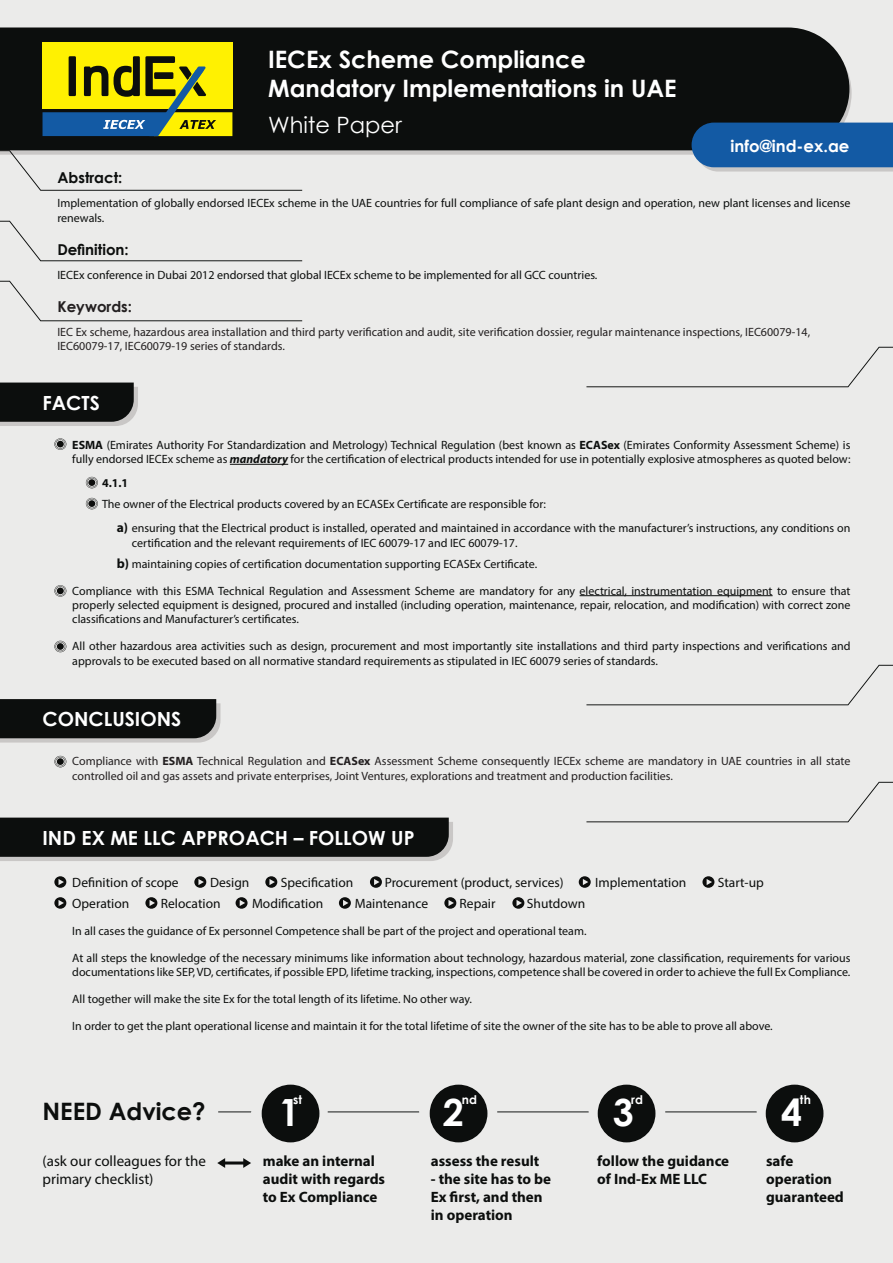
<style>
.page{position:relative;width:893px;height:1263px;background:#ebebea}
.page>*{position:absolute;margin:0;border:0;box-sizing:border-box;transform-origin:0 0}
.t1{font:700 37.5px "Century Gothic";color:#fff}
.t2{font:700 24px "Century Gothic";color:#fff}
.t3{font:700 24px "Century Gothic";color:#0c0e0d}
.t4{font:22.5px "Century Gothic";color:#fff}
.t5{font:700 19.5px "Century Gothic";color:#fff}
.t6{font:700 16.5px "Century Gothic";color:#fff}
.t7{font:700 15px "Myriad Pro";color:#0c0e0d}
.t8{font:15px/18px "Myriad Pro";color:#0c0e0d}
.t9{font:700 15px "Century Gothic";color:#0c0e0d}
.t10{font:700 15px "Century Gothic";color:#231f20}
.t11{font:13.5px "Myriad Pro";color:#0c0e0d}
.t12{font:700 13.5px "Myriad Pro";color:#0c0e0d}
.t13{font:12px/14.4px "Myriad Pro";color:#0c0e0d}
.t14{font:12px/14.4px "Myriad Pro";color:#231f20}
.t15{font:700 12px "Century Gothic";letter-spacing:.015em;color:#fff}
.t16{font:700 12px "Myriad Pro";color:#0c0e0d}
.s1{font-weight:700}
.s2{font-weight:700;font-style:italic}
</style>
<div class="page">
<svg style="left:302px;top:77px;width:550px;height:78px;background:#bebdbc"></svg>
<div style="left:0;top:28px;width:849px;height:122px;background:#0c0e0d"></div>
<svg style="left:692px;top:123px;width:201px;height:49px;background:#2765a7"></svg>
<svg style="left:0;top:383px;width:138px;height:43px;background:#272928"></svg>
<svg style="left:0;top:699px;width:220px;height:43px;background:#212322"></svg>
<svg style="left:0;top:818px;width:453px;height:43px;background:#212221"></svg>
<svg style="left:0;top:150px;width:302px;height:41px"></svg>
<svg style="left:0;top:221px;width:302px;height:40px"></svg>
<svg style="left:0;top:281px;width:302px;height:40px"></svg>
<svg style="left:586px;top:347px;width:307px;height:40px"></svg>
<svg style="left:586px;top:665px;width:307px;height:40px"></svg>
<svg style="left:586px;top:782px;width:307px;height:40px"></svg>
<svg style="left:328px;top:1111px;width:91px;height:1px"></svg>
<svg style="left:497px;top:1111px;width:92px;height:1px"></svg>
<svg style="left:665px;top:1111px;width:92px;height:1px"></svg>
<svg style="left:218px;top:1111px;width:33px;height:1px"></svg>
<div style="left:262px;top:1085px;width:57px;height:57px;background:#0c0e0d;border-radius:50%"></div>
<div style="left:430px;top:1085px;width:57px;height:57px;background:#0c0e0d;border-radius:50%"></div>
<div style="left:598px;top:1085px;width:57px;height:57px;background:#0c0e0d;border-radius:50%"></div>
<div style="left:766px;top:1085px;width:57px;height:57px;background:#0c0e0d;border-radius:50%"></div>
<svg style="left:217px;top:1158px;width:34px;height:10px"></svg>
<div style="left:43px;top:43px;width:189px;height:66px;background:#fff101"></div>
<svg style="left:43px;top:56px;width:189px;height:80px"></svg>
<hr style="left:230px;top:464px;width:58px;height:1px;background:#0c0e0d">
<hr style="left:580px;top:595px;width:193px;height:1px;background:#0c0e0d">
<svg style="left:54px;top:438px;width:12px;height:12px"></svg>
<svg style="left:86px;top:477px;width:12px;height:11px"></svg>
<svg style="left:86px;top:498px;width:12px;height:11px"></svg>
<svg style="left:54px;top:585px;width:12px;height:12px"></svg>
<svg style="left:54px;top:641px;width:12px;height:11px"></svg>
<svg style="left:54px;top:756px;width:12px;height:11px"></svg>
<svg style="left:54px;top:876px;width:12px;height:12px"></svg>
<svg style="left:54px;top:897px;width:12px;height:12px"></svg>
<svg style="left:194px;top:876px;width:12px;height:12px"></svg>
<svg style="left:265px;top:876px;width:12px;height:12px"></svg>
<svg style="left:370px;top:876px;width:12px;height:12px"></svg>
<svg style="left:579px;top:876px;width:12px;height:12px"></svg>
<svg style="left:702px;top:876px;width:12px;height:12px"></svg>
<svg style="left:145px;top:897px;width:12px;height:12px"></svg>
<svg style="left:236px;top:897px;width:12px;height:12px"></svg>
<svg style="left:339px;top:897px;width:12px;height:12px"></svg>
<svg style="left:444px;top:897px;width:12px;height:12px"></svg>
<svg style="left:512px;top:897px;width:12px;height:12px"></svg>
<p class="t2" style="left:268px;top:42px;width:319px">IECEx Scheme Compliance</p>
<p class="t2" style="left:268px;top:70px;width:410px">Mandatory Implementations in UAE</p>
<p class="t4" style="left:268px;top:109px;width:135px">White Paper</p>
<p class="t6" style="left:731px;top:133px;width:120px">info@ind-ex.ae</p>
<p class="t9" style="left:57px;top:166px;width:67px">Abstract:</p>
<p class="t13" style="left:57px;top:195px;width:794px;line-height:15px">Implementation of globally endorsed IECEx scheme in the UAE countries for full compliance of safe plant design and operation, new plant licenses and license renewals.</p>
<p class="t9" style="left:57px;top:238px;width:73px">Definition:</p>
<p class="t13" style="left:57px;top:267px;width:541px">IECEx conference in Dubai 2012 endorsed that global IECEx scheme to be implemented for all GCC countries.</p>
<p class="t10" style="left:57px;top:295px;width:76px">Keywords:</p>
<p class="t14" style="left:57px;top:324px;width:754px">IEC Ex scheme, hazardous area installation and third party verification and audit, site verification dossier, regular maintenance inspections, IEC60079-14,</p>
<p class="t14" style="left:57px;top:339px;width:229px">IEC60079-17, IEC60079-19 series of standards.</p>
<p class="t5" style="left:43px;top:389px;width:59px">FACTS</p>
<p class="t13" style="left:72px;top:437px;width:780px"><span class="s1">ESMA</span> (Emirates Authority For Standardization and Metrology) Technical Regulation (best known as <span class="s1">ECASex</span> (Emirates Conformity Assessment Scheme) is fully endorsed IECEx scheme as <span class="s2">mandatory</span> for the certification of electrical products intended for use in potentially explosive atmospheres as quoted below:</p>
<p class="t16" style="left:102px;top:475px;width:28px">4.1.1</p>
<p class="t13" style="left:102px;top:497px;width:445px">The owner of the Electrical products covered by an ECASEx Certificate are responsible for:</p>
<p class="t13" style="left:132px;top:521px;width:720px">ensuring that the Electrical product is installed, operated and maintained in accordance with the manufacturer’s instructions, any conditions on certification and the relevant requirements of IEC 60079-17 and IEC 60079-17.</p>
<p class="t13" style="left:132px;top:556px;width:407px">maintaining copies of certification documentation supporting ECASEx Certificate.</p>
<p class="t13" style="left:72px;top:583px;width:780px;text-align:justify">Compliance with this ESMA Technical Regulation and Assessment Scheme are mandatory for any electrical, instrumentation equipment to ensure that properly selected equipment is designed, procured and installed (including operation, maintenance, repair, relocation, and modification) with correct zone classifications and Manufacturer’s certificates.</p>
<p class="t13" style="left:72px;top:639px;width:780px">All other hazardous area activities such as design, procurement and most importantly site installations and third party inspections and verifications and approvals to be executed based on all normative standard requirements as stipulated in IEC 60079 series of standards.</p>
<p class="t12" style="left:117px;top:518px;width:13px">a)</p>
<p class="t12" style="left:117px;top:554px;width:14px">b)</p>
<p class="t5" style="left:43px;top:705px;width:140px">CONCLUSIONS</p>
<p class="t14" style="left:72px;top:754px;width:780px">Compliance with <span class="s1">ESMA</span> Technical Regulation and <span class="s1">ECASex</span> Assessment Scheme consequently IECEx scheme are mandatory in UAE countries in all state controlled oil and gas assets and private enterprises, Joint Ventures, explorations and treatment and production facilities.</p>
<p class="t5" style="left:43px;top:823px;width:374px">IND EX ME LLC APPROACH – FOLLOW UP</p>
<p class="t11" style="left:72px;top:874px;width:108px">Definition of scope</p>
<p class="t11" style="left:210px;top:874px;width:41px">Design</p>
<p class="t11" style="left:281px;top:874px;width:74px">Specification</p>
<p class="t11" style="left:385px;top:874px;width:180px">Procurement (product, services)</p>
<p class="t11" style="left:595px;top:874px;width:93px">Implementation</p>
<p class="t11" style="left:718px;top:874px;width:47px">Start-up</p>
<p class="t11" style="left:72px;top:895px;width:59px">Operation</p>
<p class="t11" style="left:161px;top:895px;width:61px">Relocation</p>
<p class="t11" style="left:252px;top:895px;width:73px">Modification</p>
<p class="t11" style="left:355px;top:895px;width:75px">Maintenance</p>
<p class="t11" style="left:460px;top:895px;width:37px">Repair</p>
<p class="t11" style="left:527px;top:895px;width:60px">Shutdown</p>
<p class="t13" style="left:72px;top:923px;width:516px">In all cases the guidance of Ex personnel Competence shall be part of the project and operational team.</p>
<p class="t13" style="left:72px;top:950px;width:780px">At all steps the knowledge of the necessary minimums like information about technology, hazardous material, zone classification, requirements for various documentations like SEP, VD, certificates, if possible EPD, lifetime tracking, inspections, competence shall be covered in order to achieve the full Ex Compliance.</p>
<p class="t13" style="left:72px;top:992px;width:401px">All together will make the site Ex for the total length of its lifetime. No other way.</p>
<p class="t13" style="left:72px;top:1019px;width:702px">In order to get the plant operational license and maintain it for the total lifetime of site the owner of the site has to be able to prove all above.</p>
<p class="t15" style="left:293px;top:1091px;width:11px">st</p>
<p class="t15" style="left:462px;top:1091px;width:17px">nd</p>
<p class="t15" style="left:631px;top:1091px;width:13px">rd</p>
<p class="t15" style="left:800px;top:1091px;width:12px">th</p>
<p class="t1" style="left:279px;top:1084px;width:22px">1</p>
<p class="t1" style="left:443px;top:1084px;width:22px">2</p>
<p class="t1" style="left:613px;top:1084px;width:22px">3</p>
<p class="t1" style="left:781px;top:1084px;width:22px">4</p>
<p class="t3" style="left:43px;top:1093px;width:165px">NEED Advice?</p>
<p class="t8" style="left:43px;top:1151px;width:165px">(ask our colleagues for the primary checklist)</p>
<p class="t7" style="left:263px;top:1151px;width:114px">make an internal</p>
<p class="t7" style="left:597px;top:1151px;width:133px">follow the guidance</p>
<p class="t7" style="left:597px;top:1169px;width:111px">of Ind-Ex ME LLC</p>
<p class="t7" style="left:766px;top:1151px;width:29px">safe</p>
<p class="t7" style="left:766px;top:1169px;width:67px">operation</p>
<p class="t7" style="left:766px;top:1187px;width:79px">guaranteed</p>
<p class="t7" style="left:431px;top:1151px;width:110px">assess the result</p>
<p class="t7" style="left:431px;top:1169px;width:122px">- the site has to be</p>
<p class="t7" style="left:431px;top:1187px;width:113px">Ex first, and then</p>
<p class="t7" style="left:431px;top:1205px;width:83px">in operation</p>
<p class="t7" style="left:263px;top:1169px;width:124px">audit with regards</p>
<p class="t7" style="left:263px;top:1187px;width:116px">to Ex Compliance</p>
</div>
